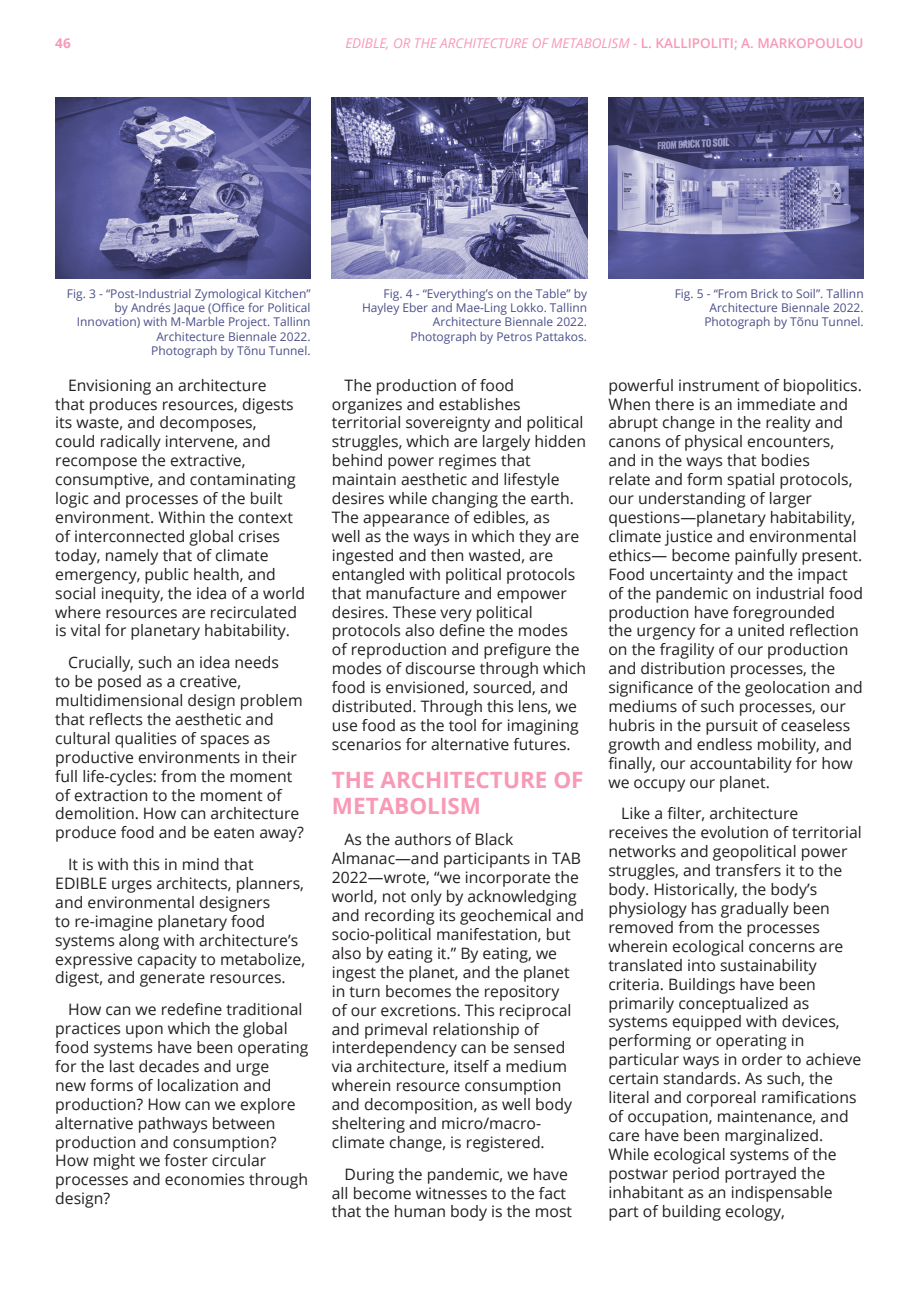
<style>
.page{position:relative;width:919px;height:1289px;background:#fff}
.page>*{position:absolute;margin:0;border:0;box-sizing:border-box;transform-origin:0 0}
.t1{font:700 22.5px/25.5px "Open Sans";color:#f899b6}
.t2{font:15.75px/18.9px "Open Sans";color:#231f20}
.t3{font:italic 13.5px "Open Sans";color:#f899b6}
.t4{font:700 13.5px "Open Sans";color:#f899b6}
.Participant_1{font:12px/14.4px "Open Sans";color:#4b508a;text-align:right}
.s1{font-weight:600;font-style:normal}
</style>
<div class="page">
<img style="left:55px;top:98px;width:255px;height:181px">
<img style="left:332px;top:98px;width:255px;height:181px">
<img style="left:608px;top:98px;width:255px;height:181px">
<p class="t4" style="left:55px;top:33px;width:17px">46</p>
<p class="t3" style="left:345px;top:34px;width:520px">EDIBLE, OR THE ARCHITECTURE OF METABOLISM - <span class="s1">L. KALLIPOLITI; A. MARKOPOULOU</span></p>
<p class="Participant_1" style="left:67px;top:286px;width:245px">Fig. 3 - “Post-Industrial Zymological Kitchen” by Andrés Jaque (Office for Political Innovation) with M-Marble Project. Tallinn Architecture Biennale 2022.</p>
<p class="Participant_1" style="left:151px;top:343px;width:161px">Photograph by Tõnu Tunnel.</p>
<p class="t2" style="left:55px;top:375px;width:251px;text-indent:13px">Envisioning an architecture<br>that produces resources, digests its waste, and decomposes,<br>could radically intervene, and recompose the extractive, consumptive, and contaminating logic and processes of the built environment. Within the context of interconnected global crises today, namely that of climate emergency, public health, and social inequity, the idea of a world where resources are recirculated is vital for planetary habitability.</p>
<p class="t2" style="left:55px;top:652px;width:250px;text-indent:13px">Crucially, such an idea needs<br>to be posed as a creative, multidimensional design problem that reflects the aesthetic and cultural qualities of spaces as productive environments in their full life-cycles: from the moment of extraction to the moment of demolition. How can architecture produce food and be eaten away?</p>
<p class="t2" style="left:55px;top:854px;width:251px;text-indent:13px">It is with this in mind that<br>EDIBLE urges architects, planners, and environmental designers<br>to re-imagine planetary food systems along with architecture’s expressive capacity to metabolize, digest, and generate resources.</p>
<p class="t2" style="left:55px;top:999px;width:255px;text-indent:13px">How can we redefine traditional practices upon which the global food systems have been operating for the last decades and urge<br>new forms of localization and production? How can we explore alternative pathways between production and consumption?<br>How might we foster circular processes and economies through design?</p>
<p class="Participant_1" style="left:362px;top:286px;width:227px">Fig. 4 - “Everything’s on the Table” by<br>Hayley Eber and Mae-Ling Lokko. Tallinn<br>Architecture Biennale 2022.</p>
<p class="Participant_1" style="left:410px;top:329px;width:178px">Photograph by Petros Pattakos.</p>
<p class="t2" style="left:332px;top:375px;width:256px;text-indent:13px">The production of food organizes and establishes territorial sovereignty and political struggles, which are largely hidden behind power regimes that maintain aesthetic and lifestyle desires while changing the earth.<br>The appearance of edibles, as<br>well as the ways in which they are ingested and then wasted, are entangled with political protocols that manufacture and empower desires. These very political protocols also define the modes of reproduction and prefigure the modes of discourse through which food is envisioned, sourced, and distributed. Through this lens, we use food as the tool for imagining scenarios for alternative futures.</p>
<p class="t1" style="left:332px;top:766px;width:253px">THE ARCHITECTURE OF<br>METABOLISM</p>
<p class="t2" style="left:332px;top:829px;width:254px;text-indent:13px">As the authors of Black<br>Almanac—and participants in TAB<br>2022—wrote, “we incorporate the world, not only by acknowledging and recording its geochemical and socio-political manifestation, but also by eating it.” By eating, we ingest the planet, and the planet in turn becomes the repository<br>of our excretions. This reciprocal and primeval relationship of interdependency can be sensed via architecture, itself a medium wherein resource consumption and decomposition, as well body sheltering and micro/macro&shy;climate change, is registered.</p>
<p class="t2" style="left:332px;top:1163px;width:242px;text-align:center">During the pandemic, we have all become witnesses to the fact that the human body is the most</p>
<p class="Participant_1" style="left:674px;top:286px;width:190px">Fig. 5 - “From Brick to Soil”. Tallinn<br>Architecture Biennale 2022.</p>
<p class="Participant_1" style="left:704px;top:314px;width:161px">Photograph by Tõnu Tunnel.</p>
<p class="t2" style="left:608px;top:375px;width:256px">powerful instrument of biopolitics.<br>When there is an immediate and abrupt change in the reality and canons of physical encounters, and in the ways that bodies<br>relate and form spatial protocols, our understanding of larger questions—planetary habitability, climate justice and environmental ethics— become painfully present.<br>Food uncertainty and the impact of the pandemic on industrial food production have foregrounded the urgency for a united reflection on the fragility of our production and distribution processes, the significance of the geolocation and mediums of such processes, our hubris in the pursuit of ceaseless growth and endless mobility, and finally, our accountability for how we occupy our planet.</p>
<p class="t2" style="left:608px;top:803px;width:255px;text-indent:13px">Like a filter, architecture receives the evolution of territorial networks and geopolitical power struggles, and transfers it to the body. Historically, the body’s physiology has gradually been removed from the processes wherein ecological concerns are translated into sustainability criteria. Buildings have been primarily conceptualized as systems equipped with devices, performing or operating in particular ways in order to achieve certain standards. As such, the literal and corporeal ramifications of occupation, maintenance, and care have been marginalized.<br>While ecological systems of the postwar period portrayed the inhabitant as an indispensable part of building ecology,</p>
</div>
